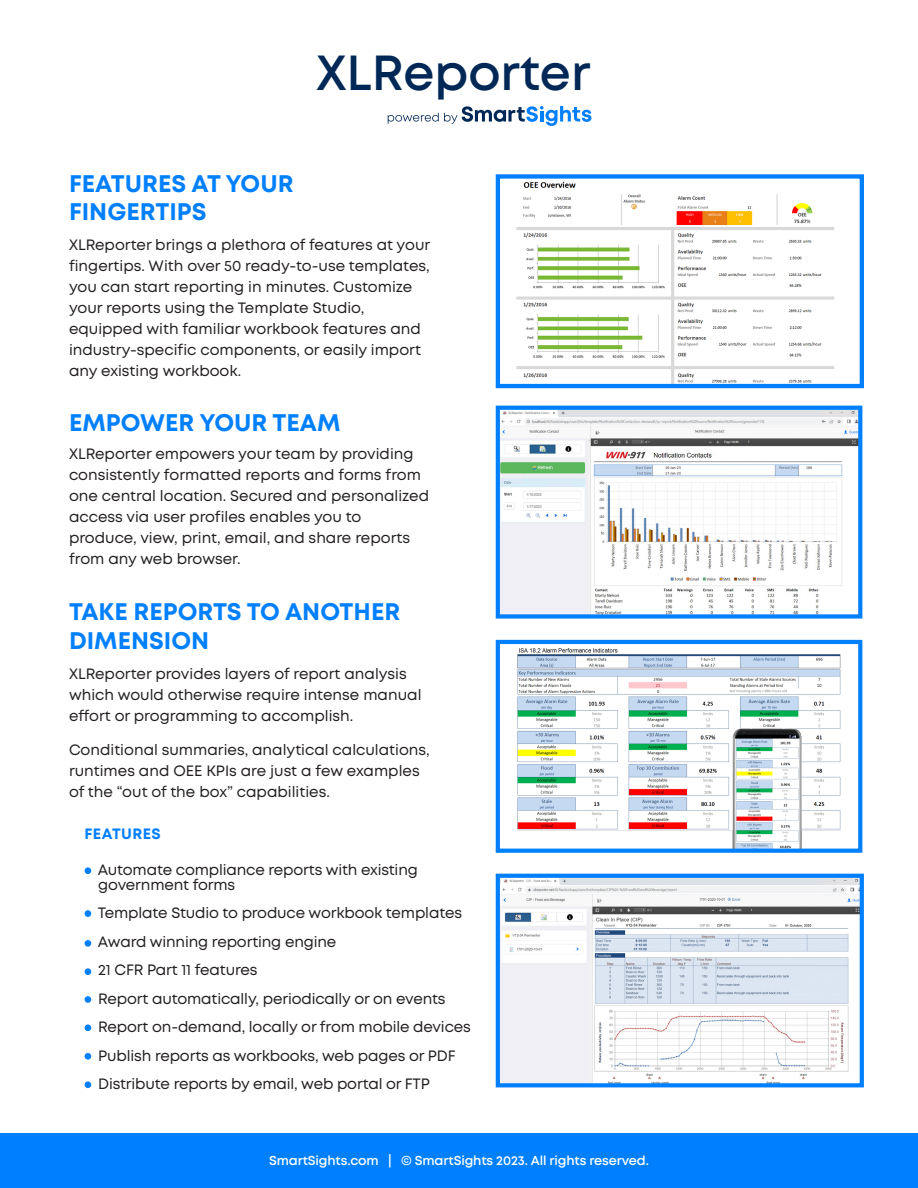
<style>
.page{position:relative;width:918px;height:1188px;background:#fff}
.page>*{position:absolute;margin:0;border:0;box-sizing:border-box;transform-origin:0 0}
.t1{font:600 49.2px "Mont";color:#002856}
.t2{font:700 24px/28.8px "Mont";color:#0080ff}
.t3{font:15px/21px "Mont";color:#231f20}
.t4{font:700 15px "Mont";letter-spacing:.025em;color:#0080ff}
.t5{font:600 12.9px "Mont";letter-spacing:-.01em;color:#fff}
</style>
<div class="page">
<img style="left:501px;top:411px;width:356px;height:203px">
<div style="left:496px;top:406px;width:366px;height:213px;border:4px solid #0080ff"></div>
<div style="left:0;top:1133px;width:918px;height:55px;background:#0080ff"></div>
<img style="left:518px;top:648px;width:323px;height:200px">
<div style="left:496px;top:640px;width:366px;height:213px;border:4px solid #0080ff"></div>
<img style="left:501px;top:879px;width:358px;height:203px">
<div style="left:496px;top:874px;width:368px;height:213px;border:4px solid #0080ff"></div>
<img style="left:516px;top:181px;width:318px;height:202px">
<div style="left:496px;top:174px;width:368px;height:214px;border:4px solid #0080ff"></div>
<div style="left:85px;top:867px;width:6px;height:7px;background:#0080ff;border-radius:50%"></div>
<div style="left:85px;top:968px;width:6px;height:7px;background:#0080ff;border-radius:50%"></div>
<div style="left:85px;top:910px;width:6px;height:7px;background:#0080ff;border-radius:50%"></div>
<div style="left:85px;top:996px;width:6px;height:7px;background:#0080ff;border-radius:50%"></div>
<div style="left:85px;top:940px;width:6px;height:7px;background:#0080ff;border-radius:50%"></div>
<div style="left:85px;top:1024px;width:6px;height:7px;background:#0080ff;border-radius:50%"></div>
<div style="left:85px;top:1053px;width:6px;height:7px;background:#0080ff;border-radius:50%"></div>
<div style="left:85px;top:1081px;width:6px;height:7px;background:#0080ff;border-radius:50%"></div>
<svg style="left:388px;top:106px;width:203px;height:20px"></svg>
<p class="t1" style="left:316px;top:41px;width:275px">XLReporter</p>
<p class="t2" style="left:69px;top:169px;width:226px">FEATURES AT YOUR<br>FINGERTIPS</p>
<p class="t3" style="left:69px;top:234px;width:363px">XLReporter brings a plethora of features at your fingertips. With over 50 ready-to-use templates, you can start reporting in minutes. Customize your reports using the Template Studio, equipped with familiar workbook features and industry-specific components, or easily import any existing workbook.</p>
<p class="t2" style="left:69px;top:408px;width:273px">EMPOWER YOUR TEAM</p>
<p class="t3" style="left:69px;top:443px;width:362px">XLReporter empowers your team by providing consistently formatted reports and forms from one central location. Secured and personalized access via user profiles enables you to produce, view, print, email, and share reports from any web browser.</p>
<p class="t2" style="left:69px;top:598px;width:333px">TAKE REPORTS TO ANOTHER<br>DIMENSION</p>
<p class="t3" style="left:69px;top:663px;width:354px">XLReporter provides layers of report analysis which would otherwise require intense manual effort or programming to accomplish.</p>
<p class="t3" style="left:69px;top:739px;width:362px">Conditional summaries, analytical calculations, runtimes and OEE KPIs are just a few examples of the “out of the box” capabilities.</p>
<p class="t4" style="left:85px;top:824px;width:78px">FEATURES</p>
<p class="t3" style="left:98px;top:863px;width:322px;line-height:14.2px">Automate compliance reports with existing government forms</p>
<p class="t3" style="left:98px;top:902px;width:366px">Template Studio to produce workbook templates</p>
<p class="t3" style="left:98px;top:931px;width:240px">Award winning reporting engine</p>
<p class="t3" style="left:98px;top:959px;width:161px">21 CFR Part 11 features</p>
<p class="t3" style="left:98px;top:988px;width:349px">Report automatically, periodically or on events</p>
<p class="t3" style="left:98px;top:1016px;width:374px">Report on-demand, locally or from mobile devices</p>
<p class="t3" style="left:98px;top:1045px;width:359px">Publish reports as workbooks, web pages or PDF</p>
<p class="t3" style="left:98px;top:1073px;width:333px">Distribute reports by email, web portal or FTP</p>
<p class="t5" style="left:269px;top:1152px;width:381px">SmartSights.com | © SmartSights 2023. All rights reserved.</p>
</div>
